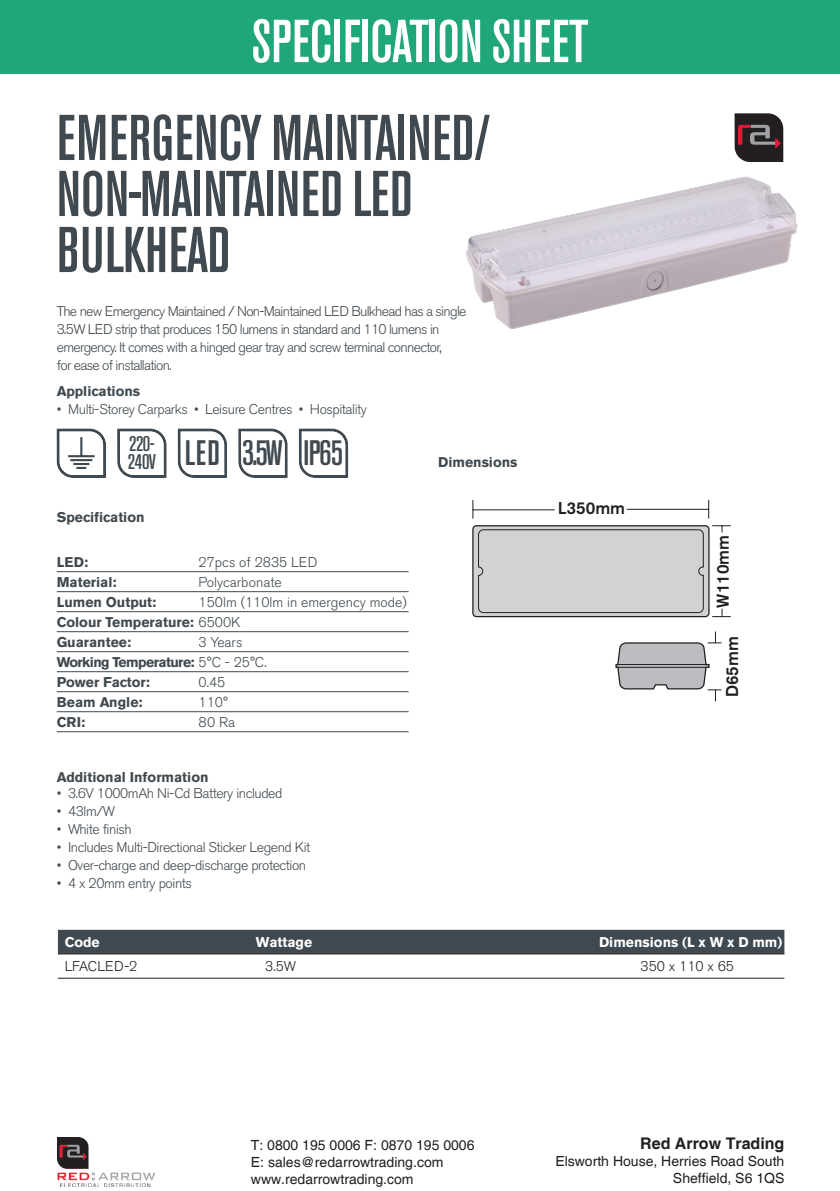
<style>
.page{position:relative;width:840px;height:1191px;background:#fff}
.page>*{position:absolute;margin:0;border:0;box-sizing:border-box;transform-origin:0 0}
.t1{font:500 condensed 64px/56px "Akzidenz Grotesk BE";color:#40494f}
.t2{font:500 condensed 60px "Akzidenz Grotesk BE";color:#fff}
.t3{font:500 condensed 35px "Akzidenz Grotesk BE";letter-spacing:-.02em;color:#40494f}
.t4{font:500 condensed 21px/18.2px "Akzidenz Grotesk BE";letter-spacing:-.03em;color:#40494f}
.t5{font:500 17px "Akzidenz Grotesk BE";color:#231f20}
.t6{font:700 16px "Helvetica";color:#231f20}
.Description{font:300 14px "Akzidenz Grotesk BE";letter-spacing:-.05em;color:#40494f}
.Description-2{font:300 14px "Akzidenz Grotesk BE";letter-spacing:-.03em;color:#40494f}
.Specifictaions{font:700 14px "Akzidenz Grotesk BE";color:#40494f}
.t7{font:14px "Helvetica";color:#231f20}
.Specifictaions-2{font:300 14px "Akzidenz Grotesk BE";color:#40494f}
.Prodcut_Table_Header{font:700 14px "Akzidenz Grotesk BE";color:#fff}
.Specifictaions-3{font:700 14px "Akzidenz Grotesk BE";letter-spacing:-.04em;color:#40494f}
.Table_Copy{font:300 14px "Akzidenz Grotesk BE";color:#231f20}
.Paragraph_Style_1{font:700 14px "Akzidenz Grotesk BE";color:#40494f}
.Table_Copy-2{font:300 14px "Akzidenz Grotesk BE";letter-spacing:-.02em;color:#231f20}
.s1{font-weight:300}
</style>
<div class="page">
<svg style="left:178px;top:429px;width:49px;height:49px"></svg>
<svg style="left:238px;top:429px;width:49px;height:49px"></svg>
<svg style="left:299px;top:429px;width:49px;height:49px"></svg>
<svg style="left:117px;top:429px;width:49px;height:49px"></svg>
<svg style="left:57px;top:429px;width:49px;height:49px"></svg>
<hr style="left:70px;top:459px;width:22px;height:2px;background:#40494f">
<hr style="left:68px;top:455px;width:26px;height:2px;background:#40494f">
<hr style="left:472px;top:509px;width:82px;height:1px;background:#231f20">
<svg style="left:472px;top:500px;width:1px;height:18px"></svg>
<hr style="left:626px;top:509px;width:82px;height:1px;background:#231f20">
<svg style="left:708px;top:500px;width:1px;height:18px"></svg>
<svg style="left:712px;top:608px;width:18px;height:9px"></svg>
<svg style="left:712px;top:525px;width:18px;height:7px"></svg>
<div style="left:472px;top:526px;width:236px;height:90px;background:linear-gradient(to right,#d1d2d4,#d1d2d4);border-radius:4px"></div>
<div style="left:472px;top:525px;width:237px;height:92px;border:1px solid #231f20;border-radius:4px"></div>
<div style="left:477px;top:529px;width:226px;height:84px;background:#d1d2d4"></div>
<svg style="left:615px;top:631px;width:106px;height:70px"></svg>
<hr style="left:617px;top:664px;width:91px;height:1px;background:#231f20">
<hr style="left:617px;top:667px;width:89px;height:1px;background:#231f20">
<hr style="left:57px;top:571px;width:351px;height:1px;background:#40494f">
<hr style="left:57px;top:591px;width:351px;height:1px;background:#40494f">
<hr style="left:57px;top:611px;width:351px;height:1px;background:#40494f">
<hr style="left:57px;top:631px;width:351px;height:1px;background:#40494f">
<hr style="left:57px;top:651px;width:351px;height:1px;background:#40494f">
<hr style="left:57px;top:671px;width:351px;height:1px;background:#40494f">
<hr style="left:57px;top:691px;width:351px;height:1px;background:#40494f">
<hr style="left:57px;top:711px;width:351px;height:1px;background:#40494f">
<hr style="left:57px;top:731px;width:351px;height:1px;background:#40494f">
<div style="left:58px;top:929px;width:726px;height:24px;background:#40494f"></div>
<hr style="left:58px;top:953px;width:119px;height:1px;background:#231f20">
<hr style="left:177px;top:953px;width:207px;height:1px;background:#231f20">
<hr style="left:384px;top:953px;width:206px;height:1px;background:#231f20">
<hr style="left:590px;top:953px;width:194px;height:1px;background:#231f20">
<hr style="left:58px;top:978px;width:119px;height:1px;background:#231f20">
<hr style="left:177px;top:978px;width:207px;height:1px;background:#231f20">
<hr style="left:384px;top:978px;width:206px;height:1px;background:#231f20">
<hr style="left:590px;top:978px;width:194px;height:1px;background:#231f20">
<img style="left:466px;top:176px;width:332px;height:153px">
<svg style="left:734px;top:113px;width:50px;height:49px;background:#4b3c3f"></svg>
<div style="left:0;top:0;width:839px;height:70px;background:#1fa779"></div>
<div style="left:0;top:17px;width:839px;height:57px;background:#1fa779"></div>
<img style="left:58px;top:1137px;width:97px;height:49px">
<p class="t2" style="left:251px;top:8px;width:339px">SPECIFICATION SHEET</p>
<p class="t1" style="left:57px;top:111px;width:435px">EMERGENCY MAINTAINED/<br>NON-MAINTAINED LED<br>BULKHEAD</p>
<p class="Description" style="left:57px;top:303px;width:411px">The new Emergency Maintained / Non-Maintained LED Bulkhead has a single</p>
<p class="Description" style="left:57px;top:321px;width:384px">3.5W LED strip that produces 150 lumens in standard and 110 lumens in</p>
<p class="Description" style="left:57px;top:339px;width:386px">emergency. It comes with a hinged gear tray and screw terminal connector,</p>
<p class="Description" style="left:57px;top:357px;width:116px">for ease of installation.</p>
<p class="Specifictaions" style="left:57px;top:383px;width:85px">Applications</p>
<p class="Description-2" style="left:57px;top:401px;width:311px">• Multi-Storey Carparks • Leisure Centres • Hospitality</p>
<p class="t4" style="left:128px;top:435px;width:29px">220-<br>240V</p>
<p class="Specifictaions" style="left:57px;top:509px;width:89px">Specification</p>
<p class="t3" style="left:185px;top:433px;width:37px">LED</p>
<p class="t3" style="left:242px;top:433px;width:42px">3.5W</p>
<p class="t3" style="left:303px;top:433px;width:41px">IP65</p>
<p class="Specifictaions" style="left:57px;top:554px;width:33px">LED:</p>
<p class="Specifictaions-2" style="left:198px;top:554px;width:120px">27pcs of 2835 LED</p>
<p class="Specifictaions" style="left:57px;top:574px;width:61px">Material:</p>
<p class="Specifictaions-2" style="left:198px;top:574px;width:85px">Polycarbonate</p>
<p class="Specifictaions" style="left:57px;top:594px;width:101px">Lumen Output:</p>
<p class="Specifictaions-2" style="left:198px;top:594px;width:209px">150lm (110lm in emergency mode)</p>
<p class="Specifictaions" style="left:57px;top:614px;width:185px">Colour Temperature: <span class="s1">6500K</span></p>
<p class="Specifictaions" style="left:57px;top:634px;width:76px">Guarantee:</p>
<p class="Specifictaions-2" style="left:198px;top:634px;width:45px">3 Years</p>
<p class="Specifictaions-3" style="left:57px;top:654px;width:211px">Working Temperature: <span class="s1">5°C - 25°C.</span></p>
<p class="Specifictaions" style="left:57px;top:674px;width:95px">Power Factor:</p>
<p class="Specifictaions-2" style="left:198px;top:674px;width:28px">0.45</p>
<p class="Specifictaions" style="left:57px;top:694px;width:87px">Beam Angle:</p>
<p class="Specifictaions-2" style="left:198px;top:694px;width:31px">110°</p>
<p class="Specifictaions" style="left:57px;top:714px;width:30px">CRI:</p>
<p class="Specifictaions-2" style="left:198px;top:714px;width:38px">80 Ra</p>
<p class="Specifictaions" style="left:57px;top:769px;width:153px">Additional Information</p>
<p class="Description-2" style="left:57px;top:785px;width:227px">• 3.6V 1000mAh Ni-Cd Battery included</p>
<p class="Description" style="left:57px;top:803px;width:60px">• 43lm/W</p>
<p class="Description-2" style="left:57px;top:821px;width:76px">• White finish</p>
<p class="Description-2" style="left:57px;top:839px;width:255px">• Includes Multi-Directional Sticker Legend Kit</p>
<p class="Description-2" style="left:57px;top:857px;width:251px">• Over-charge and deep-discharge protection</p>
<p class="Description-2" style="left:57px;top:875px;width:137px">• 4 x 20mm entry points</p>
<p class="Paragraph_Style_1" style="left:438px;top:454px;width:81px">Dimensions</p>
<p class="t5" style="left:557px;top:498px;width:69px">L350mm</p>
<p class="t5" style="left:712px;top:607px;width:74px;rotate:-90deg">W110mm</p>
<p class="t5" style="left:721px;top:697px;width:62px;rotate:-90deg">D65mm</p>
<p class="Prodcut_Table_Header" style="left:65px;top:934px;width:36px">Code</p>
<p class="Prodcut_Table_Header" style="left:256px;top:934px;width:58px">Wattage</p>
<p class="Prodcut_Table_Header" style="left:598px;top:934px;width:185px">Dimensions (L x W x D mm)</p>
<p class="Table_Copy-2" style="left:65px;top:958px;width:74px">LFACLED-2</p>
<p class="Table_Copy" style="left:265px;top:958px;width:32px">3.5W</p>
<p class="Table_Copy" style="left:640px;top:958px;width:95px">350 x 110 x 65</p>
<p class="t7" style="left:251px;top:1137px;width:225px">T: 0800 195 0006 F: 0870 195 0006</p>
<p class="t7" style="left:251px;top:1153px;width:194px">E: sales@redarrowtrading.com</p>
<p class="t7" style="left:251px;top:1170px;width:164px">www.redarrowtrading.com</p>
<p class="t6" style="left:640px;top:1133px;width:146px">Red Arrow Trading</p>
<p class="t7" style="left:555px;top:1153px;width:230px">Elsworth House, Herries Road South</p>
<p class="t7" style="left:672px;top:1169px;width:113px">Sheffield, S6 1QS</p>
</div>
